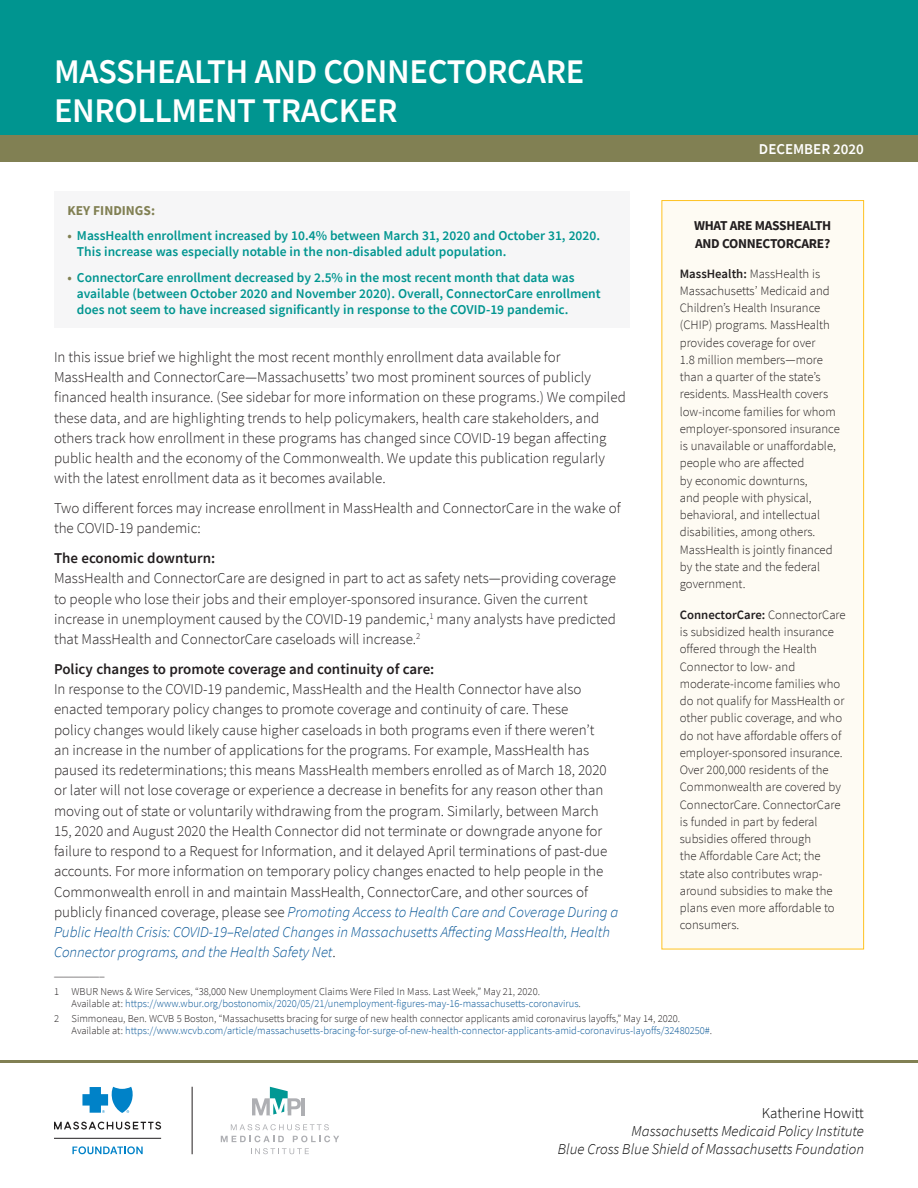
<style>
.page{position:relative;width:918px;height:1188px;background:#fff}
.page>*{position:absolute;margin:0;border:0;box-sizing:border-box;transform-origin:0 0}
.BRIEF_TITLE{font:600 34.5px/39px "Source Sans Pro";letter-spacing:-.01em;color:#fff}
.body_text{font:300 15px/20.2px "Source Sans Pro";color:#231f20}
.COVER_AUTHOR{font:italic 300 15px/18px "Source Sans Pro";color:#000;text-align:right}
.Head_2{font:600 15px "Source Sans Pro";color:#231f20}
.COVER_AUTHOR-2{font:300 15px "Source Sans Pro";color:#000}
.date{font:600 15px "Source Sans Pro";color:#fff}
.t1{font:600 13.5px/16.2px "Source Sans Pro";color:#009590}
.callout_text_heading{font:700 13.5px/18px "Source Sans Pro";letter-spacing:-.02em;color:#231f20}
.Figure{font:700 13.5px "Source Sans Pro";color:#818053}
.figure_note_SS_regul{font:300 12.75px/17.2px "Source Sans Pro";color:#231f20}
.footnote{font:300 10.5px/12px "Source Sans Pro";color:#231f20}
.s1{color:#818053}
.s2{font-style:italic;color:#005294}
.s3{color:#005294}
.s4{font-weight:600}
</style>
<div class="page">
<div style="left:54px;top:191px;width:576px;height:136px;background:#f6f6f7"></div>
<hr style="left:0;top:1060px;width:918px;height:3px;background:#818053">
<svg style="left:231px;top:1124px;width:98px;height:6px"></svg>
<svg style="left:221px;top:1136px;width:63px;height:6px"></svg>
<svg style="left:293px;top:1136px;width:46px;height:6px"></svg>
<svg style="left:251px;top:1148px;width:58px;height:6px"></svg>
<svg style="left:252px;top:1087px;width:49px;height:28px"></svg>
<hr style="left:301px;top:1098px;width:4px;height:17px;background:#aeafb3">
<hr style="left:54px;top:1138px;width:107px;height:1px;background:#201d1e">
<svg style="left:82px;top:1087px;width:51px;height:26px"></svg>
<svg style="left:54px;top:1122px;width:107px;height:8px"></svg>
<svg style="left:72px;top:1146px;width:71px;height:8px"></svg>
<div style="left:662px;top:201px;width:202px;height:748px;background:#fefbf3"></div>
<div style="left:662px;top:200px;width:202px;height:749px;border:1px solid #fec221"></div>
<div style="left:0;top:0;width:918px;height:144px;background:#009590"></div>
<div style="left:0;top:135px;width:918px;height:27px;background:#818053"></div>
<hr style="left:192px;top:1087px;width:1px;height:67px;background:#231f20">
<p class="BRIEF_TITLE" style="left:54px;top:51px;width:532px">MASSHEALTH AND CONNECTORCARE<br>ENROLLMENT TRACKER</p>
<p class="date" style="left:759px;top:139px;width:107px">DECEMBER 2020</p>
<p class="Figure" style="left:68px;top:201px;width:89px">KEY FINDINGS:</p>
<p class="t1" style="left:77px;top:227px;width:525px;text-indent:-9px"><span class="s1">•</span> MassHealth enrollment increased by 10.4% between March 31, 2020 and October 31, 2020.<br>This increase was especially notable in the non-disabled adult population.</p>
<p class="t1" style="left:77px;top:269px;width:525px;text-indent:-9px"><span class="s1">•</span> ConnectorCare enrollment decreased by 2.5% in the most recent month that data was available (between October 2020 and November 2020). Overall, ConnectorCare enrollment does not seem to have increased significantly in response to the COVID-19 pandemic.</p>
<p class="body_text" style="left:54px;top:347px;width:573px">In this issue brief we highlight the most recent monthly enrollment data available for MassHealth and ConnectorCare—Massachusetts’ two most prominent sources of publicly financed health insurance. (See sidebar for more information on these programs.) We compiled these data, and are highlighting trends to help policymakers, health care stakeholders, and others track how enrollment in these programs has changed since COVID-19 began affecting public health and the economy of the Commonwealth. We update this publication regularly with the latest enrollment data as it becomes available.</p>
<p class="body_text" style="left:54px;top:498px;width:568px">Two different forces may increase enrollment in MassHealth and ConnectorCare in the wake of the COVID-19 pandemic:</p>
<p class="Head_2" style="left:54px;top:548px;width:163px">The economic downturn:</p>
<p class="body_text" style="left:54px;top:568px;width:563px">MassHealth and ConnectorCare are designed in part to act as safety nets—providing coverage to people who lose their jobs and their employer-sponsored insurance. Given the current increase in unemployment caused by the COVID-19 pandemic,<sup>1</sup> many analysts have predicted that MassHealth and ConnectorCare caseloads will increase.<sup>2</sup></p>
<p class="Head_2" style="left:54px;top:659px;width:382px">Policy changes to promote coverage and continuity of care:</p>
<p class="body_text" style="left:54px;top:679px;width:566px">In response to the COVID-19 pandemic, MassHealth and the Health Connector have also enacted temporary policy changes to promote coverage and continuity of care. These<br>policy changes would likely cause higher caseloads in both programs even if there weren’t<br>an increase in the number of applications for the programs. For example, MassHealth has paused its redeterminations; this means MassHealth members enrolled as of March 18, 2020 or later will not lose coverage or experience a decrease in benefits for any reason other than moving out of state or voluntarily withdrawing from the program. Similarly, between March 15, 2020 and August 2020 the Health Connector did not terminate or downgrade anyone for failure to respond to a Request for Information, and it delayed April terminations of past-due accounts. For more information on temporary policy changes enacted to help people in the Commonwealth enroll in and maintain MassHealth, ConnectorCare, and other sources of publicly financed coverage, please see <span class="s2">Promoting Access to Health Care and Coverage During a Public Health Crisis: COVID-19–Related Changes in Massachusetts Affecting MassHealth, Health Connector programs, and the Health Safety Net</span>.</p>
<p class="footnote" style="left:54px;top:966px;width:52px">__________</p>
<p class="footnote" style="left:72px;top:986px;width:511px;text-indent:-18px">1 WBUR News &amp; Wire Services, “38,000 New Unemployment Claims Were Filed In Mass. Last Week,” May 21, 2020.<br>Available at: <span class="s3">https://www.wbur.org/bostonomix/2020/05/21/unemployment-figures-may-16-massachusetts-coronavirus</span>.</p>
<p class="footnote" style="left:72px;top:1013px;width:642px;text-indent:-18px">2 Simmoneau, Ben. WCVB 5 Boston, “Massachusetts bracing for surge of new health connector applicants amid coronavirus layoffs,” May 14, 2020.<br>Available at: <span class="s3">https://www.wcvb.com/article/massachusetts-bracing-for-surge-of-new-health-connector-applicants-amid-coronavirus-layoffs/32480250#</span>.</p>
<p class="callout_text_heading" style="left:694px;top:217px;width:139px">WHAT ARE MASSHEALTH<br>AND CONNECTORCARE?</p>
<p class="figure_note_SS_regul" style="left:680px;top:265px;width:162px"><span class="s4">MassHealth:</span> MassHealth is<br>Massachusetts’ Medicaid and<br>Children’s Health Insurance (CHIP) programs. MassHealth provides coverage for over<br>1.8 million members—more than a quarter of the state’s residents. MassHealth covers low-income families for whom employer-sponsored insurance is unavailable or unaffordable, people who are affected<br>by economic downturns,<br>and people with physical, behavioral, and intellectual disabilities, among others.<br>MassHealth is jointly financed by the state and the federal government.</p>
<p class="figure_note_SS_regul" style="left:680px;top:606px;width:167px"><span class="s4">ConnectorCare:</span> ConnectorCare is subsidized health insurance offered through the Health<br>Connector to low- and moderate-income families who do not qualify for MassHealth or other public coverage, and who do not have affordable offers of employer-sponsored insurance.<br>Over 200,000 residents of the<br>Commonwealth are covered by<br>ConnectorCare. ConnectorCare is funded in part by federal subsidies offered through<br>the Affordable Care Act; the state also contributes wrap&shy;around subsidies to make the plans even more affordable to consumers.</p>
<p class="COVER_AUTHOR-2" style="left:762px;top:1104px;width:104px">Katherine Howitt</p>
<p class="COVER_AUTHOR" style="left:558px;top:1122px;width:308px">Massachusetts Medicaid Policy Institute<br>Blue Cross Blue Shield of Massachusetts Foundation</p>
</div>
